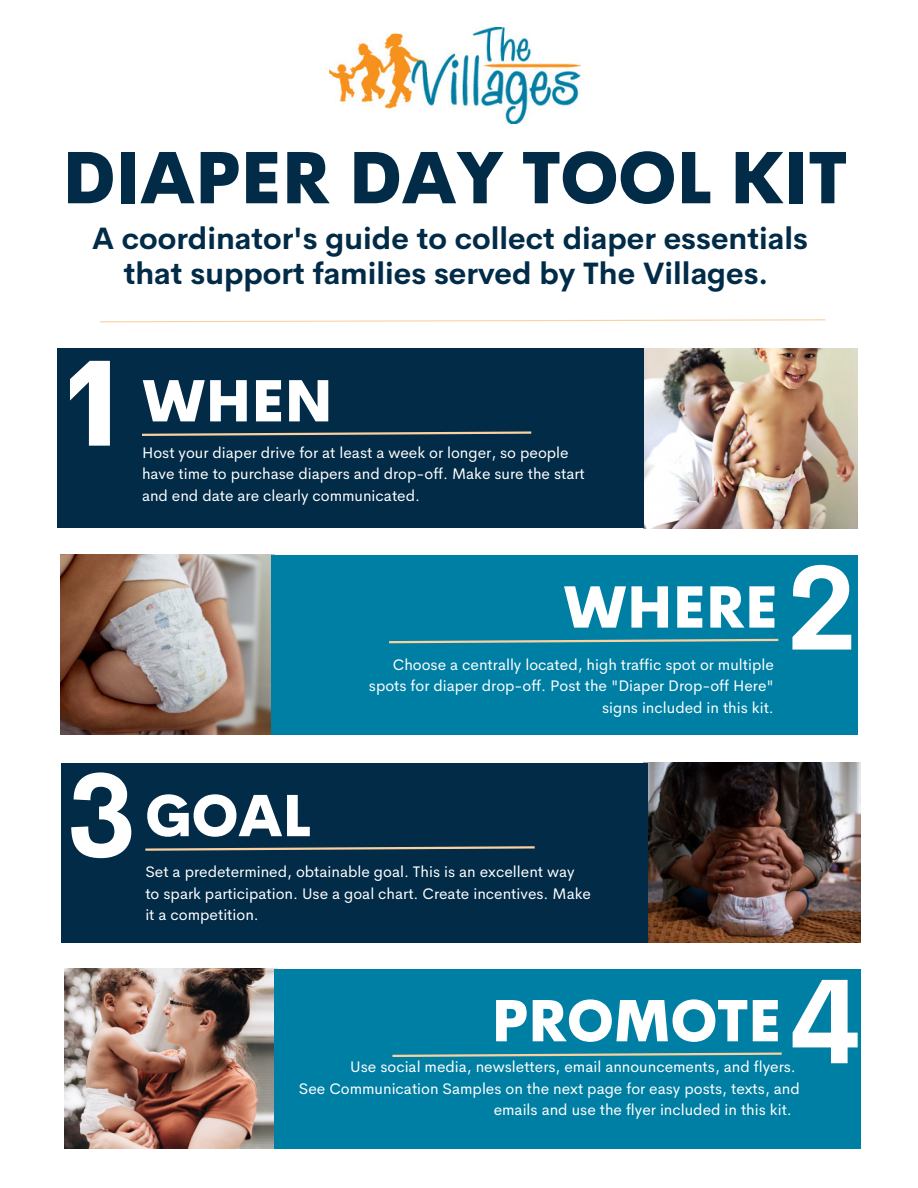
<style>
.page{position:relative;width:918px;height:1188px;background:#fff}
.page>*{position:absolute;margin:0;border:0;box-sizing:border-box;transform-origin:0 0}
.t1{font:800 118.2px "Cerebri Sans";color:#fff}
.t2{font:700 118.2px "Cerebri Sans";color:#fff}
.t3{font:800 71.55px "Cerebri Sans";color:#012b47}
.t4{font:800 57.45px "Cerebri Sans";color:#fff}
.t5{font:700 30.3px/35.4px "Cerebri Sans";color:#012b47;text-align:center}
.t6{font:15.3px/21.3px "Cerebri Sans";color:#fff}
.s1{font-weight:700;font-size:118.2px}
</style>
<div class="page">
<img style="left:644px;top:348px;width:213px;height:180px">
<div style="left:57px;top:348px;width:587px;height:180px;background:#012b47"></div>
<svg style="left:99px;top:319px;width:727px;height:4px"></svg>
<img style="left:329px;top:28px;width:251px;height:96px">
<svg style="left:142px;top:431px;width:390px;height:5px"></svg>
<img style="left:61px;top:554px;width:213px;height:180px">
<div style="left:271px;top:555px;width:586px;height:180px;background:#007fa4"></div>
<svg style="left:389px;top:638px;width:390px;height:6px"></svg>
<img style="left:647px;top:763px;width:214px;height:180px">
<div style="left:61px;top:763px;width:586px;height:180px;background:#012b47"></div>
<svg style="left:145px;top:846px;width:390px;height:5px"></svg>
<img style="left:64px;top:968px;width:214px;height:180px">
<div style="left:274px;top:969px;width:587px;height:180px;background:#007fa4"></div>
<svg style="left:392px;top:1052px;width:390px;height:5px"></svg>
<h2 class="t3" style="left:62px;top:132px;width:786px">DIAPER DAY TOOL KIT</h2>
<h3 class="t5" style="left:92px;top:220px;width:717px">A coordinator's guide to collect diaper essentials that support families served by The Villages.</h3>
<h1 class="t1" style="left:57px;top:327px;width:75px">1</h1>
<h3 class="t4" style="left:142px;top:364px;width:192px">WHEN</h3>
<p class="t6" style="left:142px;top:442px;width:444px">Host your diaper drive for at least a week or longer, so people have time to purchase diapers and drop-off. Make sure the start and end date are clearly communicated.</p>
<h3 class="t4" style="left:563px;top:570px;width:216px">WHERE</h3>
<p class="t6" style="left:393px;top:654px;width:382px">Choose a centrally located, high traffic spot or multiple</p>
<p class="t6" style="left:369px;top:675px;width:407px;text-align:right">spots for diaper drop-off. Post the "Diaper Drop-off Here" signs included in this kit.</p>
<h1 class="t2" style="left:787px;top:531px;width:72px">2</h1>
<h3 class="t4" style="left:66px;top:779px;width:246px"><span class="s1">3</span> GOAL</h3>
<p class="t6" style="left:145px;top:861px;width:447px">Set a predetermined, obtainable goal. This is an excellent way to spark participation. Use a goal chart. Create incentives. Make it a competition.</p>
<h3 class="t4" style="left:491px;top:984px;width:371px">PROMOTE<span class="s1">4</span></h3>
<p class="t6" style="left:350px;top:1056px;width:447px">Use social media, newsletters, email announcements, and flyers.</p>
<p class="t6" style="left:299px;top:1078px;width:502px">See Communication Samples on the next page for easy posts, texts, and</p>
<p class="t6" style="left:494px;top:1099px;width:300px">emails and use the flyer included in this kit.</p>
</div>
